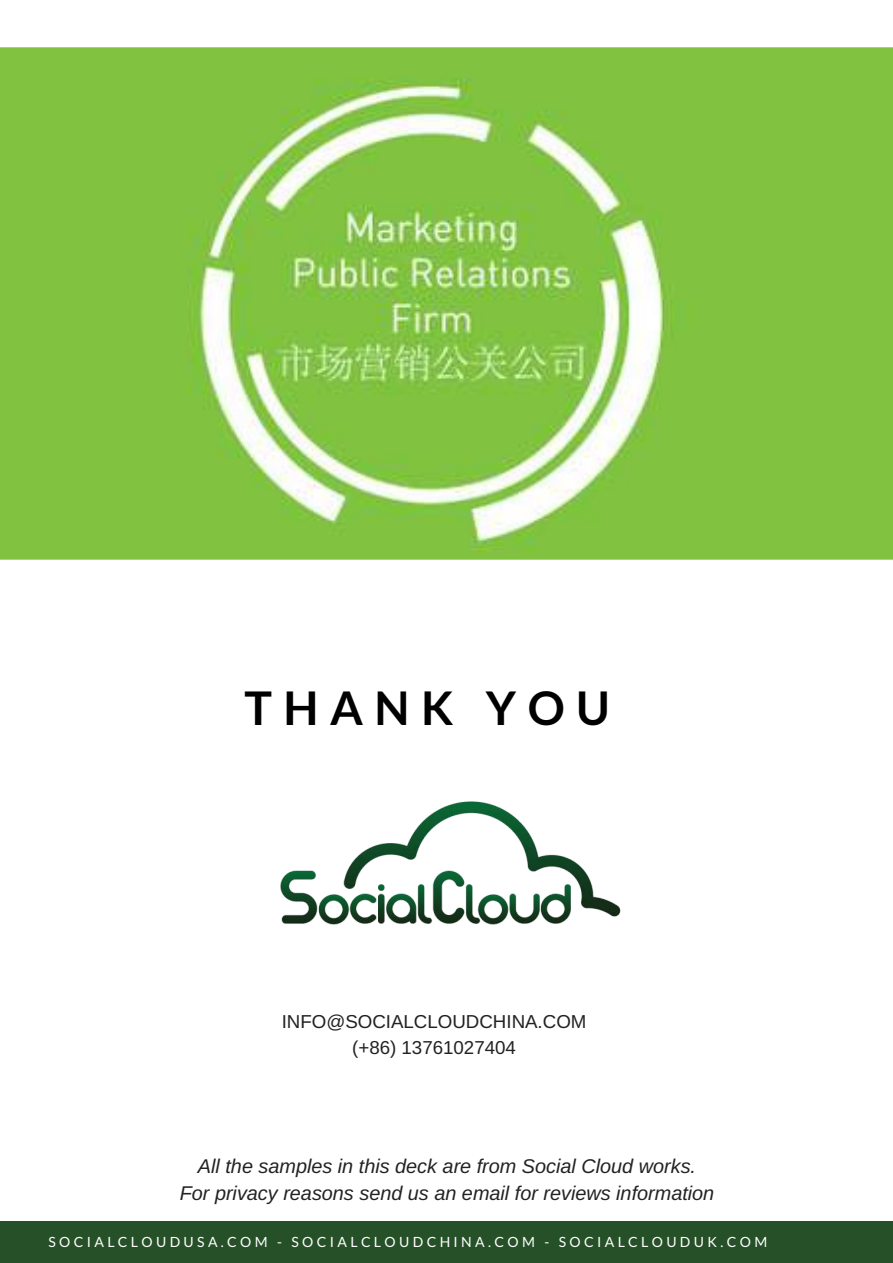
<style>
.page{position:relative;width:893px;height:1263px;background:#fff}
.page>*{position:absolute;margin:0;border:0;box-sizing:border-box;transform-origin:0 0}
.t1{font:700 46.35px "Lato";letter-spacing:.25em;color:#000}
.t2{font:italic 19.8px/27px "Arimo";color:#222;text-align:center}
.t3{font:18.75px/26px "Arimo";color:#222;text-align:center}
.t4{font:14.1px "Lato";letter-spacing:.24em;color:#fff}
</style>
<div class="page">
<img style="left:0;top:47px;width:893px;height:513px">
<div style="left:0;top:1221px;width:893px;height:42px;background:#265128"></div>
<img style="left:280px;top:801px;width:341px;height:124px">
<h1 class="t1" style="left:244px;top:679px;width:367px">THANK YOU</h1>
<p class="t3" style="left:282px;top:1009px;width:306px">INFO@SOCIALCLOUDCHINA.COM (+86) 13761027404</p>
<p class="t2" style="left:180px;top:1153px;width:536px">All the samples in this deck are from Social Cloud works.<br>For privacy reasons send us an email for reviews information</p>
<p class="t4" style="left:48px;top:1233px;width:720px">SOCIALCLOUDUSA.COM - SOCIALCLOUDCHINA.COM - SOCIALCLOUDUK.COM</p>
</div>
